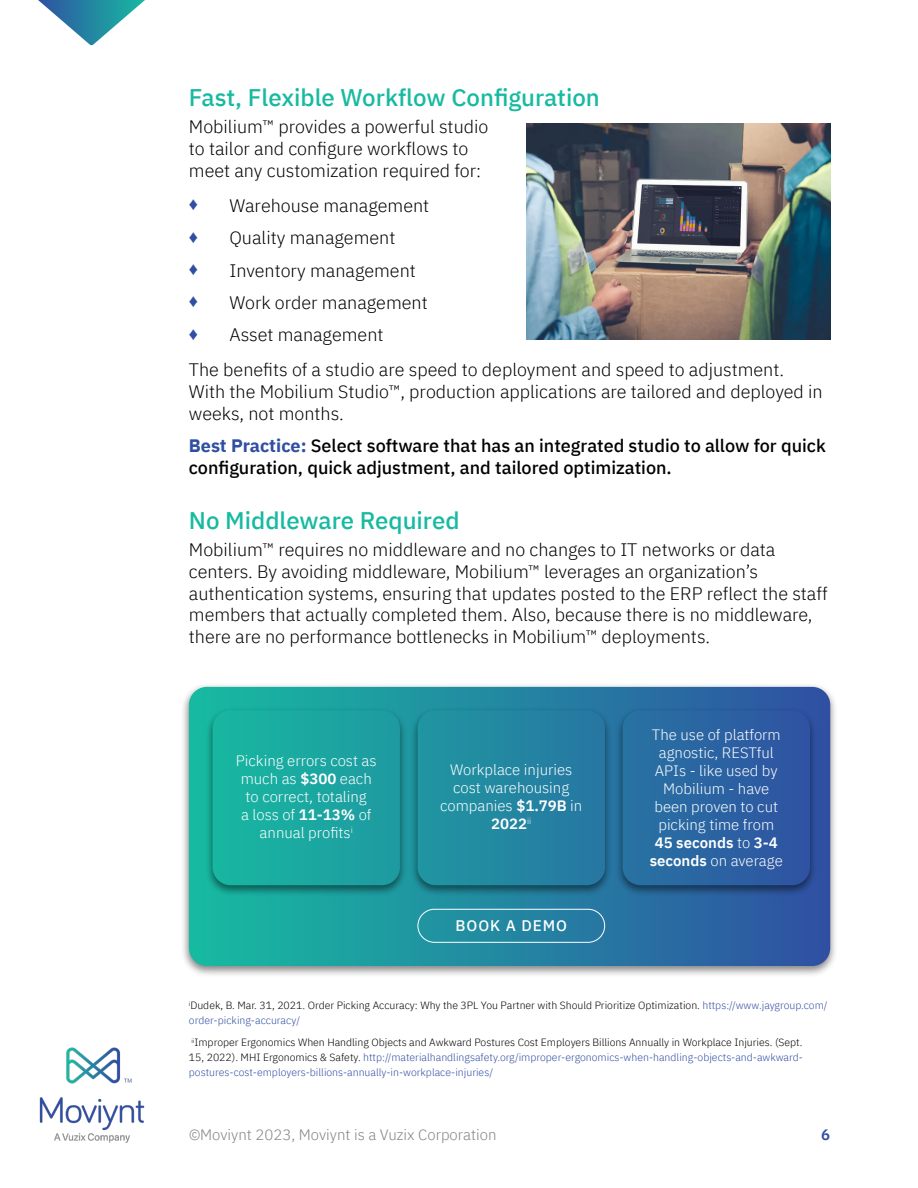
<style>
.page{position:relative;width:918px;height:1188px;background:#fff}
.page>*{position:absolute;margin:0;border:0;box-sizing:border-box;transform-origin:0 0}
.t1{font:500 24px "IBM Plex Sans";color:#17baa1}
.t2{font:300 18px/21.6px "IBM Plex Sans";color:#000}
.t3{font:500 18px/21.6px "IBM Plex Sans";color:#000}
.t4{font:700 18px "Arial";color:#304ea2}
.t5{font:500 15.3px "IBM Plex Sans";letter-spacing:.06em;color:#fff}
.t6{font:300 15px/18px "IBM Plex Sans";color:#fff;text-align:center}
.t7{font:300 15px "IBM Plex Sans";color:#838383}
.t8{font:600 15px "IBM Plex Sans";color:#304ea2}
.t9{font:300 10.5px/15px "IBM Plex Sans";color:#304ea2;text-align:justify}
.t10{font:300 10.5px/15px "IBM Plex Sans";color:#000}
.s1{font-weight:700;color:#304ea2}
.s2{font-weight:600}
.s3{color:#304ea2}
.s4{color:#000}
</style>
<div class="page">
<img style="left:39px;top:1047px;width:106px;height:96px">
<svg style="left:38px;top:0;width:107px;height:45px"></svg>
<img style="left:526px;top:123px;width:304px;height:216px">
<div style="left:181px;top:683px;width:657px;height:295px;background:#000;opacity:.5"></div>
<svg style="left:189px;top:687px;width:641px;height:279px;background:#2487a1"></svg>
<div style="left:205px;top:706px;width:203px;height:190px;background:#000;opacity:.5"></div>
<div style="left:213px;top:710px;width:187px;height:175px;background:linear-gradient(to right,#18b7a1,#1f99a1);border-radius:18px"></div>
<div style="left:410px;top:706px;width:203px;height:190px;background:#000;opacity:.5"></div>
<div style="left:418px;top:710px;width:187px;height:175px;background:linear-gradient(to right,#1f96a1,#2776a2);border-radius:18px"></div>
<div style="left:615px;top:706px;width:203px;height:190px;background:#000;opacity:.5"></div>
<div style="left:623px;top:710px;width:187px;height:175px;background:linear-gradient(to right,#2773a2,#2f52a2);border-radius:18px"></div>
<div style="left:418px;top:909px;width:187px;height:34px;border:1px solid #fff;border-radius:17px"></div>
<h1 class="t1" style="left:189px;top:79px;width:412px">Fast, Flexible Workflow Configuration</h1>
<p class="t2" style="left:189px;top:115px;width:301px">Mobilium™ provides a powerful studio to tailor and configure workflows to meet any customization required for:</p>
<p class="t4" style="left:189px;top:191px;width:11px">♦</p>
<p class="t2" style="left:229px;top:193px;width:201px">Warehouse management</p>
<p class="t4" style="left:189px;top:224px;width:11px">♦</p>
<p class="t2" style="left:229px;top:225px;width:168px">Quality management</p>
<p class="t4" style="left:189px;top:256px;width:11px">♦</p>
<p class="t2" style="left:229px;top:258px;width:188px">Inventory management</p>
<p class="t4" style="left:189px;top:288px;width:11px">♦</p>
<p class="t2" style="left:229px;top:290px;width:200px">Work order management</p>
<p class="t4" style="left:189px;top:321px;width:11px">♦</p>
<p class="t2" style="left:189px;top:316px;width:597px;line-height:35.1px;text-indent:40px">Asset management<br>The benefits of a studio are speed to deployment and speed to adjustment.</p>
<p class="t2" style="left:189px;top:379px;width:635px">With the Mobilium Studio™, production applications are tailored and deployed in weeks, not months.</p>
<p class="t3" style="left:189px;top:433px;width:639px"><span class="s1">Best Practice:</span> Select software that has an integrated studio to allow for quick configuration, quick adjustment, and tailored optimization.</p>
<h1 class="t1" style="left:189px;top:502px;width:272px">No Middleware Required</h1>
<p class="t2" style="left:189px;top:538px;width:640px">Mobilium™ requires no middleware and no changes to IT networks or data centers. By avoiding middleware, Mobilium™ leverages an organization’s authentication systems, ensuring that updates posted to the ERP reflect the staff members that actually completed them. Also, because there is no middleware, there are no performance bottlenecks in Mobilium™ deployments.</p>
<p class="t6" style="left:236px;top:751px;width:142px">Picking errors cost as much as <span class="s2">$300</span> each to correct, totaling<br>a loss of <span class="s2">11-13%</span> of annual profits<sup>i</sup></p>
<p class="t6" style="left:440px;top:760px;width:144px">Workplace injuries cost warehousing companies <span class="s2">$1.79B</span> in<br><span class="s2">2022</span><sup>ii</sup></p>
<p class="t5" style="left:456px;top:914px;width:113px">BOOK A DEMO</p>
<p class="t6" style="left:650px;top:725px;width:135px">The use of platform agnostic, RESTful<br>APIs - like used by<br>Mobilium - have been proven to cut picking time from<br><span class="s2">45 seconds</span> to <span class="s2">3-4 seconds</span> on average</p>
<p class="t10" style="left:189px;top:997px;width:640px"><sup>i</sup>Dudek, B. Mar. 31, 2021. Order Picking Accuracy: Why the 3PL You Partner with Should Prioritize Optimization. <span class="s3">https://www.jaygroup.com/ order-picking-accuracy/</span></p>
<p class="t9" style="left:189px;top:1034px;width:616px"><sup>ii</sup><span class="s4">Improper Ergonomics When Handling Objects and Awkward Postures Cost Employers Billions Annually in Workplace Injuries. (Sept.<br>15, 2022). MHI Ergonomics &amp; Safety.</span> http://materialhandlingsafety.org/improper-ergonomics-when-handling-objects-and-awkward&shy;postures-cost-employers-billions-annually-in-workplace-injuries/</p>
<p class="t7" style="left:189px;top:1124px;width:309px">©Moviynt 2023, Moviynt is a Vuzix Corporation</p>
<p class="t8" style="left:821px;top:1123px;width:10px">6</p>
</div>
